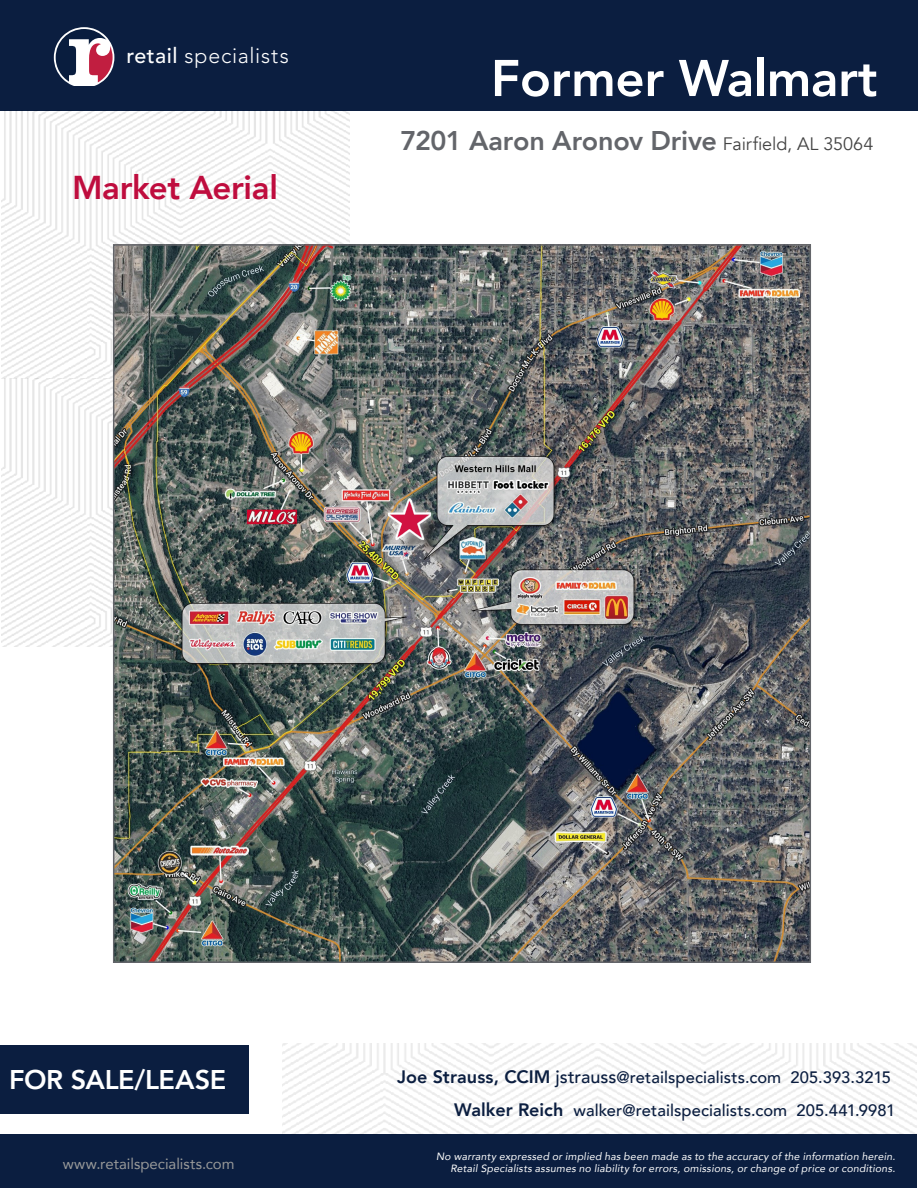
<style>
.page{position:relative;width:918px;height:1188px;background:#fff}
.page>*{position:absolute;margin:0;border:0;box-sizing:border-box;transform-origin:0 0}
.t1{font:800 51px "Avenir";letter-spacing:-.005em;color:#fff}
.t2{font:800 33px "Avenir";letter-spacing:-.01em;color:#bf0d3e}
.t3{font:800 27px "Avenir";letter-spacing:-.01em;color:#63656a}
.t4{font:800 27px "Avenir";letter-spacing:-.015em;color:#fff}
.t5{font:300 21.3px "Avenir";letter-spacing:.035em;color:#fff}
.t6{font:500 16.5px/33.8px "Avenir";letter-spacing:.005em;color:#0b1e40;text-align:right}
.t7{font:15px "Avenir";color:#989999}
.t8{font:italic 10.5px "Avenir";letter-spacing:.02em;color:#fff}
.s1{font-weight:500}
.s2{font-weight:400;font-size:18px;color:#444}
.s3{font-weight:800;font-size:18px}
.s4{font-size:18px}
</style>
<div class="page">
<div style="left:0;top:0;width:918px;height:110px;background:#0b1e40"></div>
<img style="left:2px;top:110px;width:347px;height:536px">
<div style="left:0;top:1134px;width:917px;height:54px;background:#0b1e40"></div>
<svg style="left:54px;top:27px;width:60px;height:59px"></svg>
<img style="left:116px;top:247px;width:692px;height:713px">
<div style="left:391px;top:501px;width:57px;height:56px;background:#231f20;opacity:.75"></div>
<div style="left:379px;top:490px;width:60px;height:59px;background:#fff;opacity:.75"></div>
<img style="left:388px;top:499px;width:42px;height:40px">
<div style="left:0;top:1045px;width:249px;height:69px;background:#0b1e40"></div>
<h3 class="t5" style="left:127px;top:43px;width:164px"><span class="s1">retail</span> specialists</h3>
<p class="t2" style="left:72px;top:162px;width:207px">Market Aerial</p>
<h1 class="t1" style="left:491px;top:39px;width:388px">Former Walmart</h1>
<h3 class="t3" style="left:400px;top:120px;width:474px">7201 Aaron Aronov Drive <span class="s2">Fairfield, AL 35064</span></h3>
<p class="t4" style="left:9px;top:1059px;width:219px">FOR SALE/LEASE</p>
<h3 class="t6" style="left:397px;top:1059px;width:500px"><span class="s3">Joe Strauss, CCIM</span> <span class="s4">jstrauss</span>@retailspecialists.com 205.393.3215<br><span class="s3">Walker Reich</span> walker@retailspecialists.com 205.441.9981</h3>
<p class="t8" style="left:436px;top:1150px;width:461px">No warranty expressed or implied has been made as to the accuracy of the information herein.</p>
<h3 class="t7" style="left:63px;top:1151px;width:173px">www.retailspecialists.com</h3>
<p class="t8" style="left:450px;top:1162px;width:446px">Retail Specialists assumes no liability for errors, omissions, or change of price or conditions.</p>
</div>
